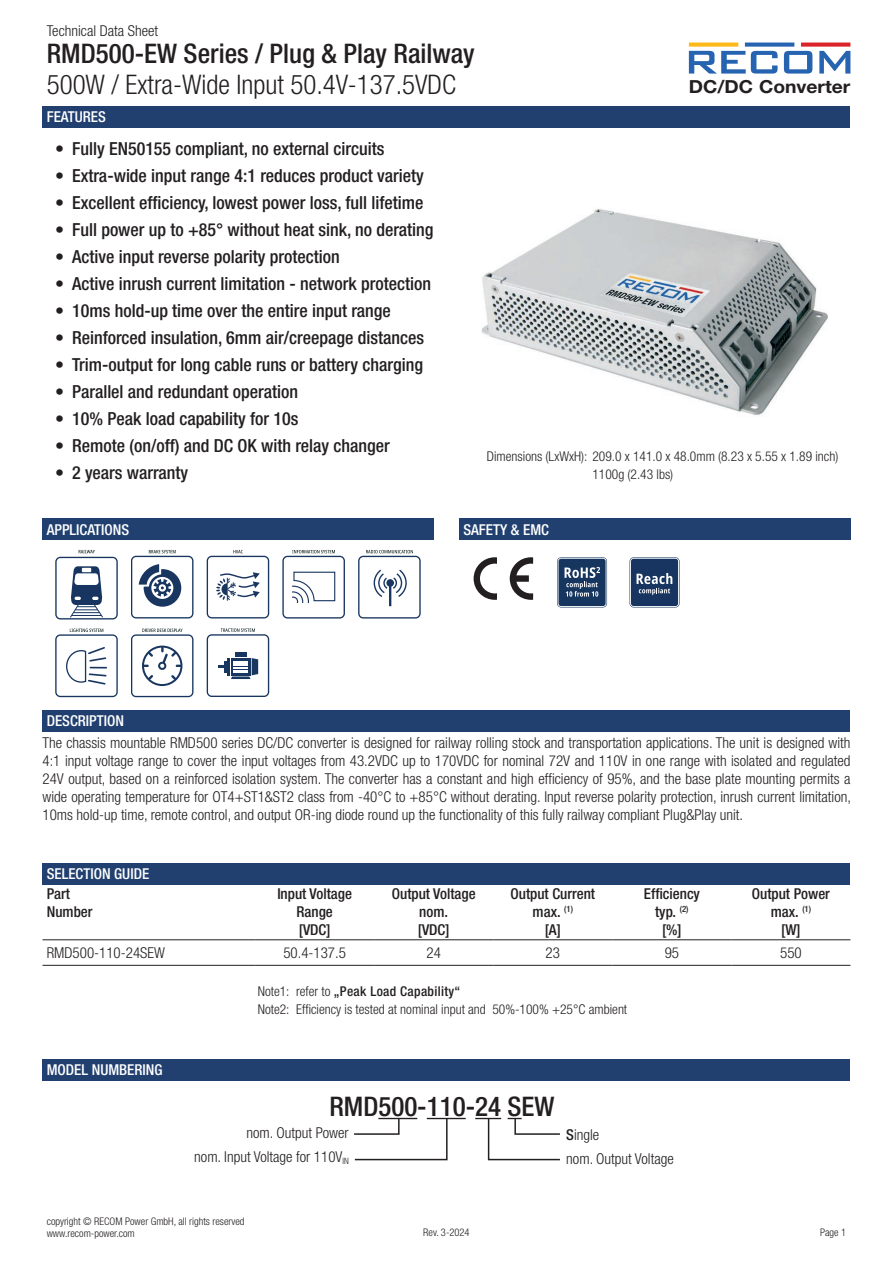
<style>
.page{position:relative;width:893px;height:1263px;background:#fff}
.page>*{position:absolute;margin:0;border:0;box-sizing:border-box;transform-origin:0 0}
.t1{font:500 condensed 27px "Helvetica Neue LT Std";color:#231f20}
.t2{font:300 condensed 27px "Helvetica Neue LT Std";color:#231f20}
.t3{font:500 condensed 18px "Helvetica Neue LT Std";color:#231f20}
.t4{font:700 18px "Helvetica Neue LT Std";color:#231f20;scale:1.07 1}
.t5{font:300 condensed 15px/18px "Helvetica Neue LT Std";color:#231f20;text-align:justify}
.t6{font:500 condensed 15px/18px "Helvetica Neue LT Std";color:#231f20;text-align:center}
.t7{font:500 condensed 15px "Helvetica Neue LT Std";color:#fff}
.t8{font:300 condensed 13.5px/18px "Helvetica Neue LT Std";color:#231f20}
.t9{font:300 condensed 10.5px/11.2px "Helvetica Neue LT Std";color:#231f20}
.s1{font-weight:500}
</style>
<div class="page">
<svg style="left:689px;top:43px;width:49px;height:4px"></svg>
<svg style="left:745px;top:43px;width:49px;height:4px"></svg>
<svg style="left:801px;top:43px;width:49px;height:4px"></svg>
<svg style="left:689px;top:51px;width:89px;height:23px"></svg>
<svg style="left:784px;top:51px;width:28px;height:23px"></svg>
<svg style="left:819px;top:51px;width:31px;height:23px"></svg>
<img style="left:481px;top:209px;width:347px;height:206px">
<div style="left:43px;top:863px;width:807px;height:21px;background:#214070"></div>
<div style="left:43px;top:710px;width:807px;height:21px;background:#214070"></div>
<div style="left:43px;top:519px;width:391px;height:21px;background:#214070"></div>
<div style="left:43px;top:106px;width:807px;height:22px;background:#214070"></div>
<div style="left:459px;top:519px;width:391px;height:21px;background:#214070"></div>
<hr style="left:43px;top:965px;width:212px;height:1px;background:#231f20">
<hr style="left:255px;top:965px;width:119px;height:1px;background:#231f20">
<hr style="left:374px;top:965px;width:119px;height:1px;background:#231f20">
<hr style="left:493px;top:965px;width:119px;height:1px;background:#231f20">
<hr style="left:612px;top:965px;width:119px;height:1px;background:#231f20">
<hr style="left:731px;top:965px;width:119px;height:1px;background:#231f20">
<hr style="left:43px;top:939px;width:212px;height:1px;background:#231f20">
<hr style="left:255px;top:939px;width:119px;height:1px;background:#231f20">
<hr style="left:374px;top:939px;width:119px;height:1px;background:#231f20">
<hr style="left:493px;top:939px;width:119px;height:1px;background:#231f20">
<hr style="left:612px;top:939px;width:119px;height:1px;background:#231f20">
<hr style="left:731px;top:939px;width:119px;height:1px;background:#231f20">
<div style="left:43px;top:1059px;width:807px;height:21px;background:#214070"></div>
<svg style="left:354px;top:1117px;width:94px;height:44px"></svg>
<hr style="left:378px;top:1118px;width:39px;height:1px;background:#231f20">
<hr style="left:427px;top:1118px;width:39px;height:1px;background:#231f20">
<svg style="left:475px;top:1117px;width:85px;height:44px"></svg>
<svg style="left:557px;top:557px;width:50px;height:50px;background:#455e7f"></svg>
<svg style="left:474px;top:557px;width:23px;height:43px"></svg>
<svg style="left:510px;top:557px;width:23px;height:43px"></svg>
<svg style="left:630px;top:557px;width:49px;height:50px;background:#40587c"></svg>
<svg style="left:358px;top:550px;width:63px;height:68px"></svg>
<svg style="left:131px;top:550px;width:62px;height:68px"></svg>
<svg style="left:131px;top:629px;width:62px;height:68px"></svg>
<svg style="left:207px;top:550px;width:62px;height:68px"></svg>
<svg style="left:55px;top:550px;width:63px;height:69px"></svg>
<svg style="left:207px;top:628px;width:62px;height:69px"></svg>
<div style="left:235px;top:652px;width:12px;height:5px;background:#183660"></div>
<svg style="left:55px;top:629px;width:63px;height:68px"></svg>
<svg style="left:282px;top:550px;width:63px;height:68px"></svg>
<p class="t5" style="left:47px;top:22px;width:113px">Technical Data Sheet</p>
<h1 class="t2" style="left:47px;top:69px;width:411px">500W / Extra-Wide Input 50.4V-137.5VDC</h1>
<p class="t4" style="left:689px;top:75px;width:153px">DC/DC Converter</p>
<h1 class="t1" style="left:47px;top:37px;width:429px">RMD500-EW Series / Plug &amp; Play Railway</h1>
<p class="t7" style="left:47px;top:108px;width:61px">FEATURES</p>
<p class="t3" style="left:55px;top:138px;width:331px">• Fully EN50155 compliant, no external circuits</p>
<p class="t3" style="left:55px;top:165px;width:370px">• Extra-wide input range 4:1 reduces product variety</p>
<p class="t3" style="left:55px;top:192px;width:370px">• Excellent efficiency, lowest power loss, full lifetime</p>
<p class="t3" style="left:55px;top:219px;width:380px">• Full power up to +85° without heat sink, no derating</p>
<p class="t3" style="left:55px;top:246px;width:286px">• Active input reverse polarity protection</p>
<p class="t3" style="left:55px;top:273px;width:377px">• Active inrush current limitation - network protection</p>
<p class="t3" style="left:55px;top:300px;width:337px">• 10ms hold-up time over the entire input range</p>
<p class="t3" style="left:55px;top:327px;width:370px">• Reinforced insulation, 6mm air/creepage distances</p>
<p class="t3" style="left:55px;top:354px;width:369px">• Trim-output for long cable runs or battery charging</p>
<p class="t3" style="left:55px;top:381px;width:244px">• Parallel and redundant operation</p>
<p class="t3" style="left:55px;top:408px;width:245px">• 10% Peak load capability for 10s</p>
<p class="t3" style="left:55px;top:435px;width:336px">• Remote (on/off) and DC OK with relay changer</p>
<p class="t3" style="left:55px;top:462px;width:135px">• 2 years warranty</p>
<p class="t8" style="left:592px;top:466px;width:82px">1100g (2.43 lbs)</p>
<p class="t8" style="left:487px;top:448px;width:353px">Dimensions (LxWxH): 209.0 x 141.0 x 48.0mm (8.23 x 5.55 x 1.89 inch)</p>
<p class="t7" style="left:47px;top:520px;width:84px">APPLICATIONS</p>
<p class="t7" style="left:47px;top:712px;width:79px">DESCRIPTION</p>
<p class="t7" style="left:463px;top:520px;width:87px">SAFETY &amp; EMC</p>
<p class="t5" style="left:43px;top:734px;width:810px">The chassis mountable RMD500 series DC/DC converter is designed for railway rolling stock and transportation applications. The unit is designed with 4:1 input voltage range to cover the input voltages from 43.2VDC up to 170VDC for nominal 72V and 110V in one range with isolated and regulated 24V output, based on a reinforced isolation system. The converter has a constant and high efficiency of 95%, and the base plate mounting permits a wide operating temperature for OT4+ST1&amp;ST2 class from -40°C to +85°C without derating. Input reverse polarity protection, inrush current limitation, 10ms hold-up time, remote control, and output OR-ing diode round up the functionality of this fully railway compliant Plug&amp;Play unit.</p>
<p class="t7" style="left:47px;top:865px;width:104px">SELECTION GUIDE</p>
<p class="t6" style="left:47px;top:885px;width:47px;text-align:left">Part<br>Number</p>
<p class="t6" style="left:277px;top:885px;width:76px">Input Voltage<br>Range<br>[VDC]</p>
<p class="t6" style="left:392px;top:885px;width:85px">Output Voltage nom.<br>[VDC]</p>
<p class="t6" style="left:510px;top:885px;width:86px">Output Current max. <sup>(1)<br></sup>[A]</p>
<p class="t6" style="left:644px;top:885px;width:57px">Efficiency typ. <sup>(2) </sup>[%]</p>
<p class="t6" style="left:752px;top:885px;width:80px">Output Power max. <sup>(1)<br></sup>[W]</p>
<p class="t5" style="left:47px;top:943px;width:120px">RMD500-110-24SEW</p>
<p class="t5" style="left:283px;top:943px;width:64px">50.4-137.5</p>
<p class="t5" style="left:426px;top:943px;width:16px">24</p>
<p class="t5" style="left:546px;top:943px;width:16px">23</p>
<p class="t5" style="left:665px;top:943px;width:16px">95</p>
<p class="t5" style="left:780px;top:943px;width:23px">550</p>
<p class="t7" style="left:47px;top:1060px;width:117px">MODEL NUMBERING</p>
<p class="t8" style="left:258px;top:982px;width:371px">Note1: refer to <span class="s1">„Peak Load Capability“<br></span>Note2: Efficiency is tested at nominal input and 50%-100% +25°C ambient</p>
<h1 class="t1" style="left:329px;top:1090px;width:227px">RMD500-110-24 SEW</h1>
<p class="t5" style="left:194px;top:1121px;width:156px;line-height:24px;text-align:right">nom. Output Power<br>nom. Input Voltage for 110V<sub>IN</sub></p>
<p class="t5" style="left:566px;top:1122px;width:109px;line-height:24px"><span class="s1">S</span>ingle<br>nom. Output Voltage</p>
<p class="t9" style="left:47px;top:1216px;width:199px">copyright © RECOM Power GmbH, all rights reserved www.recom-power.com</p>
<p class="t9" style="left:423px;top:1226px;width:48px">Rev. 3-2024</p>
<p class="t9" style="left:820px;top:1226px;width:28px">Page 1</p>
</div>
